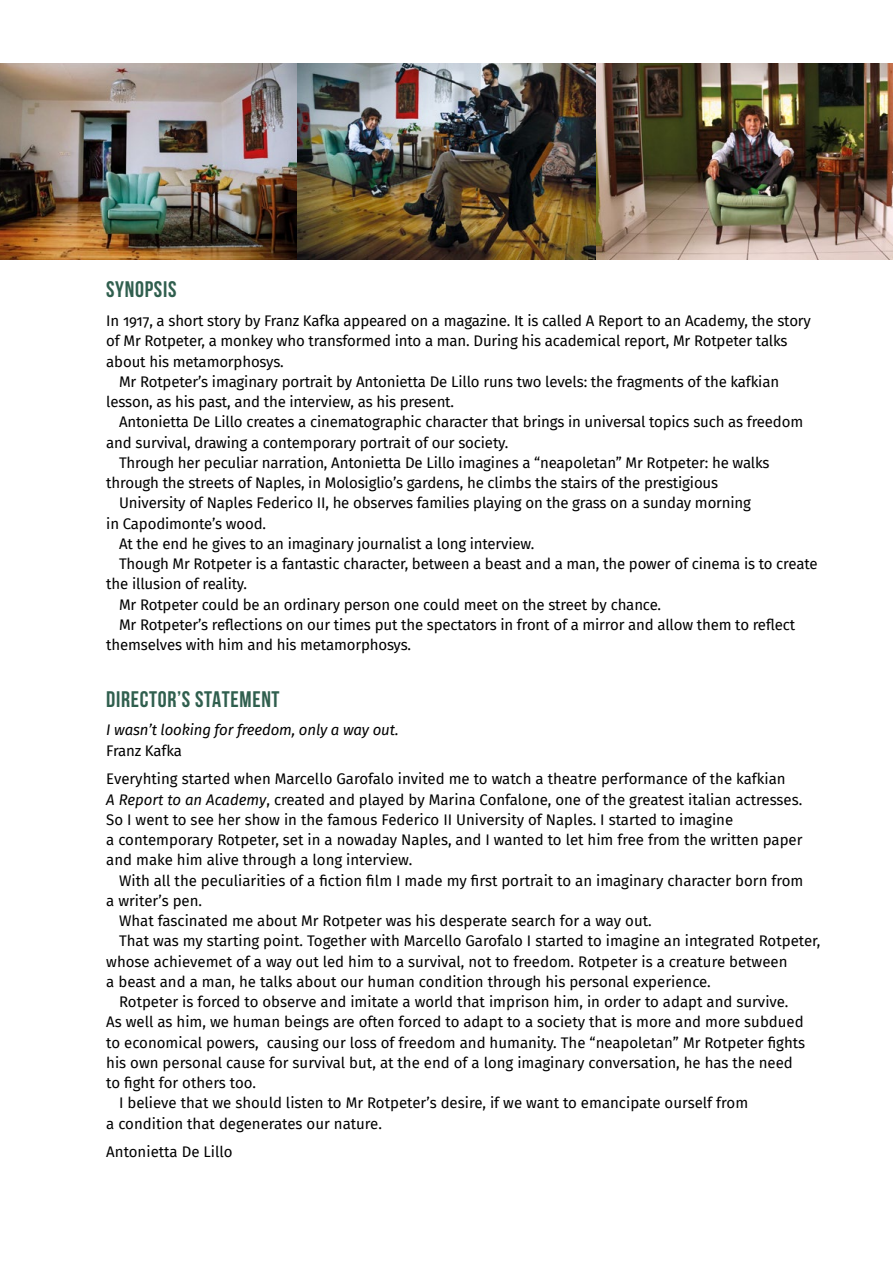
<style>
.page{position:relative;width:893px;height:1263px;background:#fff}
.page>*{position:absolute;margin:0;border:0;box-sizing:border-box;transform-origin:0 0}
.t1{font:700 22.5px "Bebas Neue";letter-spacing:.03em;color:#305f4e}
.t2{font:15px/20.2px "Fira Sans";letter-spacing:-.01em;color:#000}
.t3{font:italic 15px "Fira Sans";letter-spacing:-.01em;color:#000}
.s1{font-style:italic}
</style>
<div class="page">
<img style="left:0;top:64px;width:893px;height:195px">
<h1 class="t1" style="left:106px;top:277px;width:72px">SYNOPSIS</h1>
<p class="t2" style="left:106px;top:310px;width:706px">In 1917, a short story by Franz Kafka appeared on a magazine. It is called A Report to an Academy, the story</p>
<p class="t2" style="left:106px;top:331px;width:683px">of Mr Rotpeter, a monkey who transformed into a man. During his academical report, Mr Rotpeter talks</p>
<p class="t2" style="left:106px;top:351px;width:179px">about his metamorphosys.</p>
<p class="t2" style="left:119px;top:371px;width:662px">Mr Rotpeter’s imaginary portrait by Antonietta De Lillo runs two levels: the fragments of the kafkian</p>
<p class="t2" style="left:106px;top:391px;width:349px">lesson, as his past, and the interview, as his present.</p>
<p class="t2" style="left:119px;top:412px;width:686px">Antonietta De Lillo creates a cinematographic character that brings in universal topics such as freedom</p>
<p class="t2" style="left:106px;top:432px;width:404px">and survival, drawing a contemporary portrait of our society.</p>
<p class="t2" style="left:119px;top:452px;width:652px">Through her peculiar narration, Antonietta De Lillo imagines a “neapoletan” Mr Rotpeter: he walks</p>
<p class="t2" style="left:106px;top:472px;width:613px">through the streets of Naples, in Molosiglio’s gardens, he climbs the stairs of the prestigious</p>
<p class="t2" style="left:119px;top:493px;width:633px">University of Naples Federico II, he observes families playing on the grass on a sunday morning</p>
<p class="t2" style="left:106px;top:513px;width:161px">in Capodimonte’s wood.</p>
<p class="t2" style="left:119px;top:533px;width:417px">At the end he gives to an imaginary journalist a long interview.</p>
<p class="t2" style="left:119px;top:553px;width:700px">Though Mr Rotpeter is a fantastic character, between a beast and a man, the power of cinema is to create</p>
<p class="t2" style="left:106px;top:574px;width:142px">the illusion of reality.</p>
<p class="t2" style="left:119px;top:594px;width:544px">Mr Rotpeter could be an ordinary person one could meet on the street by chance.</p>
<p class="t2" style="left:119px;top:614px;width:678px">Mr Rotpeter’s reflections on our times put the spectators in front of a mirror and allow them to reflect</p>
<p class="t2" style="left:106px;top:634px;width:306px">themselves with him and his metamorphosys.</p>
<h1 class="t1" style="left:106px;top:686px;width:175px">DIRECTOR’S STATEMENT</h1>
<p class="t3" style="left:106px;top:719px;width:294px">I wasn’t looking for freedom, only a way out.</p>
<p class="t2" style="left:106px;top:735px;width:681px;line-height:28.8px">Franz Kafka<br>Everyhting started when Marcello Garofalo invited me to watch a theatre performance of the kafkian</p>
<p class="t2" style="left:106px;top:789px;width:698px"><span class="s1">A Report to an Academy</span>, created and played by Marina Confalone, one of the greatest italian actresses.<br>So I went to see her show in the famous Federico II University of Naples. I started to imagine<br>a contemporary Rotpeter, set in a nowaday Naples, and I wanted to let him free from the written paper and make him alive through a long interview.</p>
<p class="t2" style="left:119px;top:870px;width:686px">With all the peculiarities of a fiction film I made my first portrait to an imaginary character born from</p>
<p class="t2" style="left:106px;top:890px;width:97px">a writer’s pen.</p>
<p class="t2" style="left:119px;top:910px;width:534px">What fascinated me about Mr Rotpeter was his desperate search for a way out.</p>
<p class="t2" style="left:119px;top:930px;width:703px">That was my starting point. Together with Marcello Garofalo I started to imagine an integrated Rotpeter,</p>
<p class="t2" style="left:106px;top:951px;width:683px">whose achievemet of a way out led him to a survival, not to freedom. Rotpeter is a creature between</p>
<p class="t2" style="left:106px;top:971px;width:606px">a beast and a man, he talks about our human condition through his personal experience.</p>
<p class="t2" style="left:119px;top:991px;width:671px">Rotpeter is forced to observe and imitate a world that imprison him, in order to adapt and survive.</p>
<p class="t2" style="left:106px;top:1011px;width:699px">As well as him, we human beings are often forced to adapt to a society that is more and more subdued</p>
<p class="t2" style="left:106px;top:1032px;width:700px">to economical powers, causing our loss of freedom and humanity. The “neapoletan” Mr Rotpeter fights</p>
<p class="t2" style="left:106px;top:1052px;width:688px">his own personal cause for survival but, at the end of a long imaginary conversation, he has the need</p>
<p class="t2" style="left:106px;top:1072px;width:151px">to fight for others too.</p>
<p class="t2" style="left:119px;top:1092px;width:631px">I believe that we should listen to Mr Rotpeter’s desire, if we want to emancipate ourself from</p>
<p class="t2" style="left:106px;top:1113px;width:277px">a condition that degenerates our nature.</p>
<p class="t2" style="left:106px;top:1141px;width:128px">Antonietta De Lillo</p>
</div>
